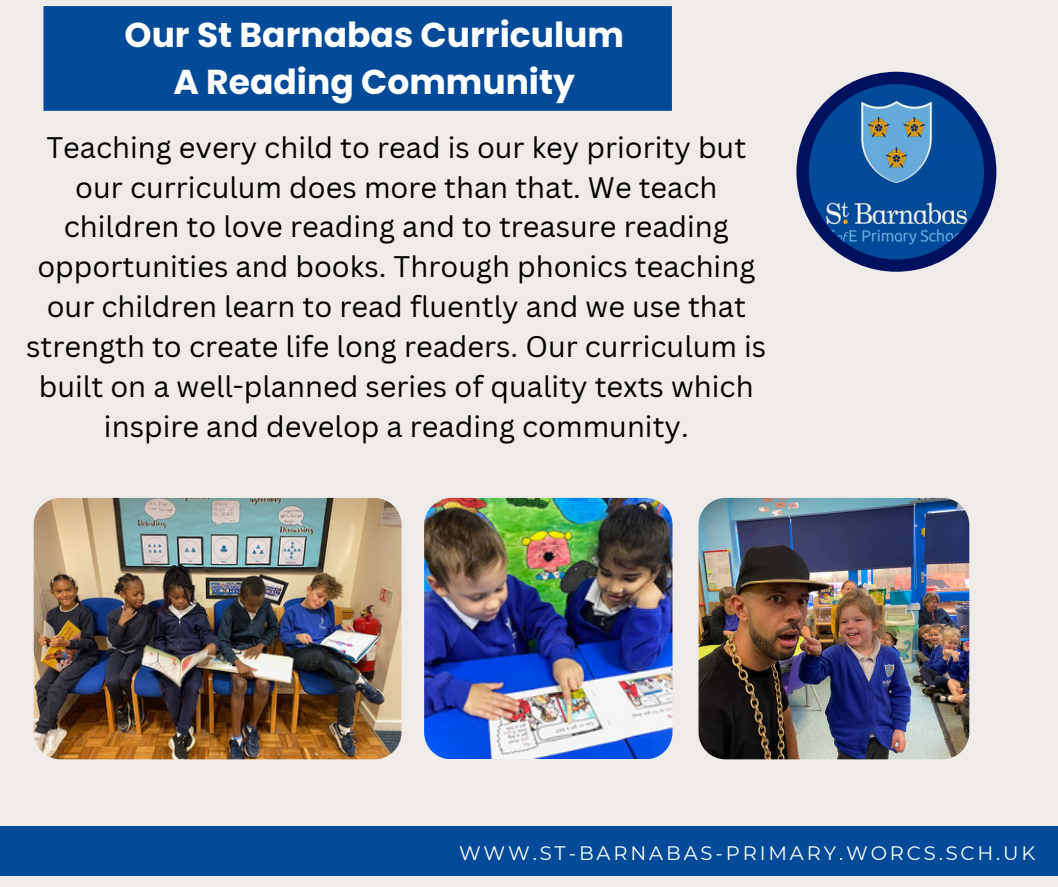
<style>
.page{position:relative;width:1058px;height:887px;background:#fff}
.page>*{position:absolute;margin:0;border:0;box-sizing:border-box;transform-origin:0 0}
.t1{font:700 34.5px/47.2px "Poppins";color:#fff;text-align:center}
.t2{font:28.95px/39.9px "Canva Sans";color:#000;text-align:center}
.t3{font:19.5px "Montserrat";letter-spacing:.15em;color:#fff}
</style>
<div class="page">
<div style="left:0;top:0;width:1058px;height:886px;background:#efebe9"></div>
<div style="left:0;top:826px;width:1057px;height:49px;background:#034a98"></div>
<svg style="left:796px;top:72px;width:200px;height:200px;background:#8288ab"></svg>
<img style="left:808px;top:84px;width:176px;height:175px;border-radius:50%">
<img style="left:34px;top:498px;width:367px;height:261px;border-radius:27px">
<div style="left:43px;top:6px;width:629px;height:105px;background:#034a98"></div>
<img style="left:424px;top:498px;width:248px;height:260px;border-radius:27px">
<img style="left:698px;top:498px;width:271px;height:261px;border-radius:27px">
<p class="t1" style="left:125px;top:11px;width:501px">Our St Barnabas Curriculum<br>A Reading Community</p>
<p class="t2" style="left:26px;top:126px;width:741px">Teaching every child to read is our key priority but our curriculum does more than that. We teach children to love reading and to treasure reading opportunities and books. Through phonics teaching our children learn to read fluently and we use that strength to create life long readers. Our curriculum is built on a well-planned series of quality texts which inspire and develop a reading community.</p>
<p class="t3" style="left:459px;top:840px;width:578px">WWW.ST-BARNABAS-PRIMARY.WORCS.SCH.UK</p>
</div>
